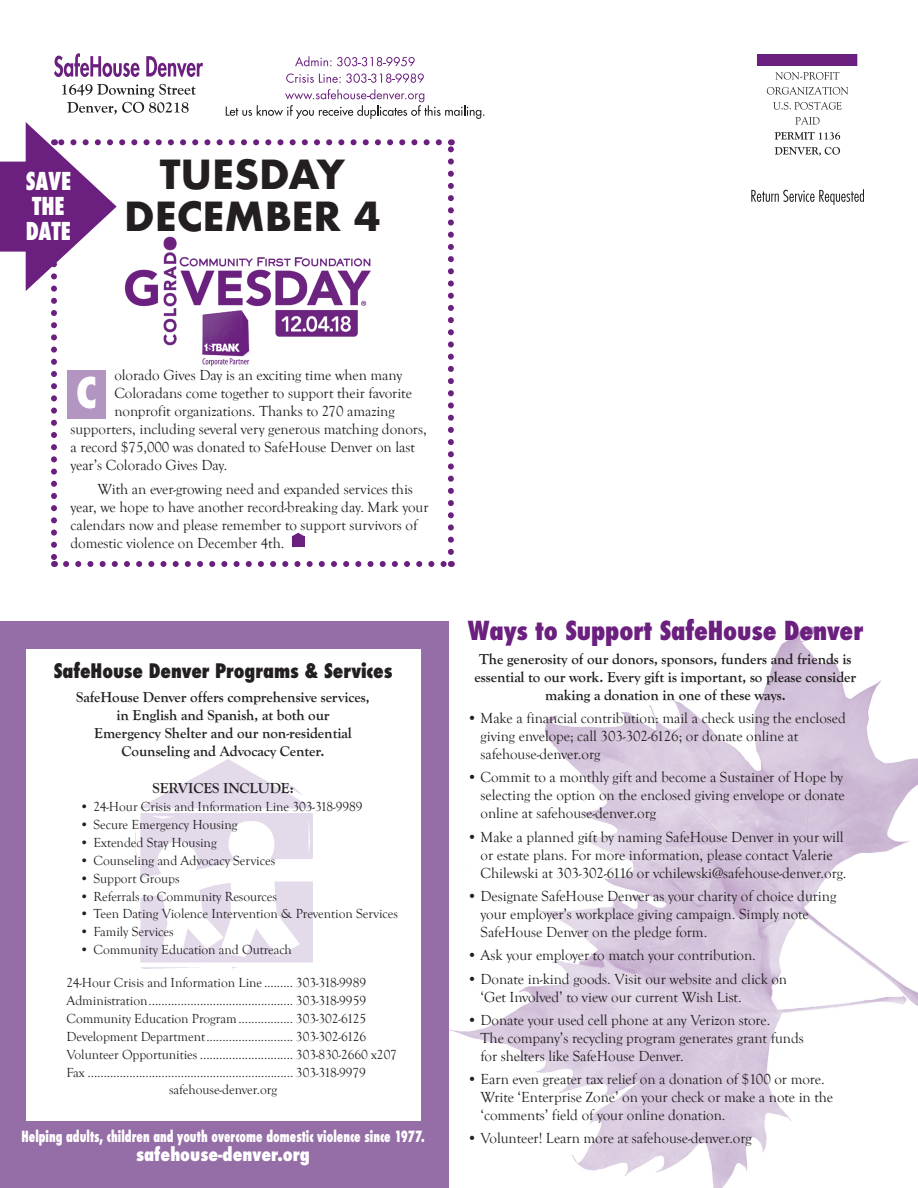
<style>
.page{position:relative;width:918px;height:1188px;background:#fff}
.page>*{position:absolute;margin:0;border:0;box-sizing:border-box;transform-origin:0 0}
.t1{font:800 condensed 41.1px "Futura";color:#fff}
.body{font:700 39px "Futura";letter-spacing:-.005em;color:#231f20}
.body_no_indent{font:700 39px "Futura";letter-spacing:-.005em;color:#231f20}
.head_fut_xbC_24{font:800 condensed 25.5px "Futura";letter-spacing:-.005em;color:#6b1f7e}
.board{font:800 condensed 24px "Futura";color:#fff;scale:.9 1}
.head_fut_xbC_24-2{font:800 condensed 19.5px "Futura";letter-spacing:-.005em;color:#231f20}
.t2{font:800 condensed 18px "Futura";color:#fff}
.body-2{font:15px/18px "Goudy Old Style T";letter-spacing:-.005em;color:#231f20}
.body-3{font:700 15px/18px "Goudy Old Style T";letter-spacing:-.005em;color:#231f20;text-align:center}
.body_no_indent-2{font:15px "Goudy Old Style T";letter-spacing:-.005em;color:#231f20}
.t3{font:800 condensed 15px "Futura";letter-spacing:.005em;color:#fff;scale:.8 1}
.body-4{font:13.5px "Goudy Old Style T";letter-spacing:-.005em;color:#231f20}
</style>
<div class="page">
<img style="left:449px;top:627px;width:469px;height:561px">
<svg style="left:775px;top:72px;width:65px;height:8px"></svg>
<svg style="left:767px;top:87px;width:81px;height:8px"></svg>
<svg style="left:773px;top:102px;width:69px;height:8px"></svg>
<svg style="left:795px;top:117px;width:25px;height:8px"></svg>
<svg style="left:775px;top:132px;width:65px;height:8px"></svg>
<svg style="left:775px;top:147px;width:65px;height:9px"></svg>
<div style="left:757px;top:54px;width:100px;height:12px;background:#6b1f7e"></div>
<svg style="left:751px;top:189px;width:113px;height:16px"></svg>
<div style="left:0;top:162px;width:46px;height:90px;background:#6b1f7e"></div>
<svg style="left:26px;top:53px;width:458px;height:514px"></svg>
<div style="left:67px;top:370px;width:39px;height:49px;background:#b295c0"></div>
<div style="left:0;top:621px;width:449px;height:567px;background:#966ea7"></div>
<div style="left:26px;top:649px;width:394px;height:471px;background:#fff"></div>
<img style="left:135px;top:759px;width:178px;height:210px">
<img style="left:124px;top:235px;width:248px;height:132px">
<p class="board" style="left:26px;top:164px;width:52px">SAVE</p>
<p class="board" style="left:32px;top:189px;width:38px">THE</p>
<p class="board" style="left:26px;top:215px;width:52px">DATE</p>
<p class="body_no_indent" style="left:160px;top:146px;width:186px">TUESDAY</p>
<p class="body" style="left:124px;top:188px;width:258px">DECEMBER 4</p>
<p class="body_no_indent-2" style="left:114px;top:367px;width:289px">olorado Gives Day is an exciting time when many</p>
<p class="body_no_indent-2" style="left:114px;top:385px;width:299px">Coloradans come together to support their favorite</p>
<p class="body_no_indent-2" style="left:114px;top:403px;width:282px">nonprofit organizations. Thanks to 270 amazing</p>
<p class="body_no_indent-2" style="left:70px;top:421px;width:358px">supporters, including several very generous matching donors,</p>
<p class="body_no_indent-2" style="left:70px;top:439px;width:346px">a record $75,000 was donated to SafeHouse Denver on last</p>
<p class="body_no_indent-2" style="left:70px;top:457px;width:158px">year’s Colorado Gives Day.</p>
<p class="body-2" style="left:70px;top:480px;width:360px;text-indent:27px">With an ever-growing need and expanded services this year, we hope to have another record-breaking day. Mark your calendars now and please remember to support survivors of domestic violence on December 4th.</p>
<p class="t1" style="left:76px;top:365px;width:22px">C</p>
<p class="head_fut_xbC_24-2" style="left:54px;top:658px;width:340px">SafeHouse Denver Programs &amp; Services</p>
<p class="body-3" style="left:76px;top:688px;width:295px">SafeHouse Denver offers comprehensive services, in English and Spanish, at both our<br>Emergency Shelter and our non-residential Counseling and Advocacy Center.</p>
<p class="body-3" style="left:152px;top:779px;width:143px">SERVICES INCLUDE:</p>
<p class="body-4" style="left:80px;top:799px;width:284px">• 24-Hour Crisis and Information Line 303-318-9989</p>
<p class="body-4" style="left:80px;top:817px;width:159px">• Secure Emergency Housing</p>
<p class="body-4" style="left:80px;top:835px;width:138px">• Extended Stay Housing</p>
<p class="body-4" style="left:80px;top:853px;width:197px">• Counseling and Advocacy Services</p>
<p class="body-4" style="left:80px;top:871px;width:101px">• Support Groups</p>
<p class="body-4" style="left:80px;top:889px;width:199px">• Referrals to Community Resources</p>
<p class="body-4" style="left:80px;top:907px;width:320px">• Teen Dating Violence Intervention &amp; Prevention Services</p>
<p class="body-4" style="left:80px;top:925px;width:95px">• Family Services</p>
<p class="body-4" style="left:80px;top:942px;width:213px">• Community Education and Outreach</p>
<p class="body-4" style="left:66px;top:975px;width:301px">24-Hour Crisis and Information Line ......... 303-318-9989</p>
<p class="body-4" style="left:66px;top:993px;width:301px">Administration............................................. 303-318-9959</p>
<p class="body-4" style="left:66px;top:1011px;width:301px">Community Education Program................. 303-302-6125</p>
<p class="body-4" style="left:66px;top:1029px;width:301px">Development Department........................... 303-302-6126</p>
<p class="body-4" style="left:66px;top:1047px;width:332px">Volunteer Opportunities ............................. 303-830-2660 x207</p>
<p class="body-4" style="left:66px;top:1065px;width:301px">Fax ................................................................ 303-318-9979</p>
<p class="body-4" style="left:169px;top:1082px;width:109px">safehouse-denver.org</p>
<p class="head_fut_xbC_24" style="left:468px;top:614px;width:397px">Ways to Support SafeHouse Denver</p>
<p class="body-3" style="left:475px;top:650px;width:383px">The generosity of our donors, sponsors, funders and friends is essential to our work. Every gift is important, so please consider making a donation in one of these ways.</p>
<p class="body-2" style="left:481px;top:709px;width:367px;text-indent:-14px">• Make a financial contribution: mail a check using the enclosed giving envelope; call 303-302-6126; or donate online at safehouse-denver.org</p>
<p class="body-2" style="left:481px;top:769px;width:366px;text-align:justify;text-indent:-14px">• Commit to a monthly gift and become a Sustainer of Hope by selecting the option on the enclosed giving envelope or donate online at safehouse-denver.org</p>
<p class="body-2" style="left:481px;top:828px;width:368px;text-indent:-14px">• Make a planned gift by naming SafeHouse Denver in your will or estate plans. For more information, please contact Valerie<br>Chilewski at 303-302-6116 or vchilewski@safehouse-denver.org.</p>
<p class="body-2" style="left:481px;top:887px;width:357px;text-indent:-14px">• Designate SafeHouse Denver as your charity of choice during your employer’s workplace giving campaign. Simply note<br>SafeHouse Denver on the pledge form.</p>
<p class="body-2" style="left:467px;top:947px;width:290px">• Ask your employer to match your contribution.</p>
<p class="body-2" style="left:481px;top:970px;width:308px;text-indent:-14px">• Donate in-kind goods. Visit our website and click on ‘Get Involved’ to view our current Wish List.</p>
<p class="body-2" style="left:481px;top:1011px;width:325px;text-indent:-14px">• Donate your used cell phone at any Verizon store.<br>The company’s recycling program generates grant funds for shelters like SafeHouse Denver.</p>
<p class="body-2" style="left:481px;top:1071px;width:354px;text-indent:-14px">• Earn even greater tax relief on a donation of $100 or more.<br>Write ‘Enterprise Zone’ on your check or make a note in the ‘comments’ field of your online donation.</p>
<p class="t3" style="left:21px;top:1127px;width:506px">Helping adults, children and youth overcome domestic violence since 1977.</p>
<p class="body-2" style="left:467px;top:1130px;width:286px">• Volunteer! Learn more at safehouse-denver.org</p>
<p class="t2" style="left:136px;top:1142px;width:175px">safehouse-denver.org</p>
</div>
